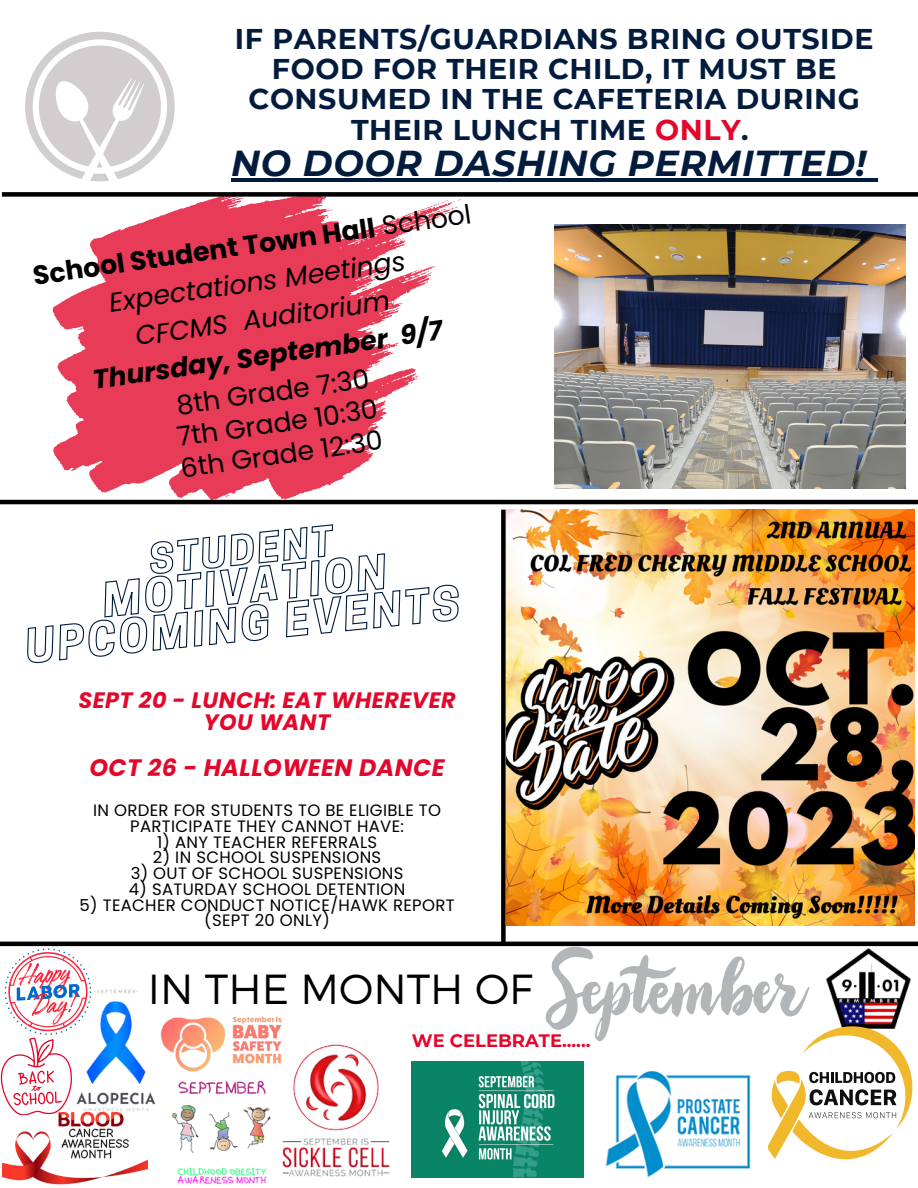
<style>
.page{position:relative;width:918px;height:1188px;background:#fff}
.page>*{position:absolute;margin:0;border:0;box-sizing:border-box;transform-origin:0 0}
.t1{font:300 42px "Montserrat";color:#000}
.t2{font:italic 700 36px "Montserrat";letter-spacing:.02em;color:#031c3e}
.t3{font:700 28.5px/30.3px "Montserrat";letter-spacing:.02em;color:#031c3e;text-align:center}
.t4{font:700 26.7px/37px "Poppins";color:#000;text-align:center}
.t5{font:26.7px "Poppins";color:#000}
.t6{font:italic 700 26.7px "Poppins";color:#000}
.t7{font:italic 26.7px "Poppins";color:#000}
.t8{font:italic 700 23.85px "Poppins";letter-spacing:.02em;color:#e3072b}
.t9{font:italic 700 22.35px/21.3px "Poppins";letter-spacing:.02em;color:#e3072b;text-align:center}
.t10{font:700 18px "Montserrat";color:#e3072b}
.t11{font:16.5px/15.8px "Poppins";letter-spacing:.02em;color:#000;text-align:center}
.s1{color:#e3072b}
.s2{font-weight:400}
.s3{font-weight:400;font-style:italic}
</style>
<div class="page">
<img style="left:554px;top:225px;width:351px;height:263px">
<svg style="left:53px;top:197px;width:399px;height:303px;fill:#e83b57"></svg>
<svg style="left:375px;top:400px;width:8px;height:10px"></svg>
<svg style="left:427px;top:199px;width:34px;height:25px"></svg>
<svg style="left:417px;top:269px;width:12px;height:6px"></svg>
<svg style="left:361px;top:265px;width:30px;height:26px"></svg>
<svg style="left:375px;top:360px;width:8px;height:6px"></svg>
<hr style="left:0;top:500px;width:918px;height:4px;background:#000">
<hr style="left:0;top:942px;width:918px;height:4px;background:#000">
<div style="left:2px;top:192px;width:916px;height:5px;background:#000"></div>
<svg style="left:25px;top:32px;width:150px;height:149px"></svg>
<svg style="left:0;top:948px;width:91px;height:139px"></svg>
<div style="left:501px;top:510px;width:5px;height:434px;background:#000"></div>
<img style="left:506px;top:510px;width:409px;height:415px">
<svg style="left:545px;top:946px;width:369px;height:232px"></svg>
<img style="left:48px;top:988px;width:113px;height:123px">
<img style="left:2px;top:1071px;width:145px;height:114px">
<img style="left:172px;top:1081px;width:99px;height:103px">
<img style="left:161px;top:1016px;width:121px;height:56px">
<img style="left:282px;top:1044px;width:108px;height:133px">
<img style="left:412px;top:1061px;width:172px;height:116px">
<img style="left:593px;top:1065px;width:174px;height:113px">
<hr style="left:231px;top:178px;width:636px;height:3px;background:#031c3e">
<svg style="left:867px;top:178px;width:11px;height:3px"></svg>
<svg style="left:27px;top:524px;width:432px;height:140px"></svg>
<p class="t3" style="left:235px;top:23px;width:640px">IF PARENTS/GUARDIANS BRING OUTSIDE<br>FOOD FOR THEIR CHILD, IT MUST BE<br>CONSUMED IN THE CAFETERIA DURING<br>THEIR LUNCH TIME <span class="s1">ONLY</span>.</p>
<p class="t2" style="left:231px;top:141px;width:637px">NO DOOR DASHING PERMITTED!</p>
<p class="t4" style="left:31px;top:257px;width:444px;rotate:-8deg">School Student Town Hall <span class="s2">School<br></span><span class="s3">Expectations Meetings</span></p>
<p class="t7" style="left:133px;top:318px;width:258px;rotate:-8deg">CFCMS Auditorium</p>
<p class="t6" style="left:90px;top:361px;width:355px;rotate:-8deg">Thursday, September 9/7</p>
<p class="t5" style="left:174px;top:387px;width:196px;rotate:-8deg">8th Grade 7:30</p>
<p class="t5" style="left:174px;top:418px;width:204px;rotate:-8deg">7th Grade 10:30</p>
<p class="t5" style="left:178px;top:450px;width:205px;rotate:-8deg">6th Grade 12:30</p>
<p class="t9" style="left:78px;top:690px;width:379px">SEPT 20 - LUNCH: EAT WHEREVER<br>YOU WANT</p>
<p class="t8" style="left:89px;top:751px;width:357px">OCT 26 - HALLOWEEN DANCE</p>
<p class="t11" style="left:93px;top:803px;width:349px">IN ORDER FOR STUDENTS TO BE ELIGIBLE TO<br>PARTICIPATE THEY CANNOT HAVE:</p>
<p class="t11" style="left:157px;top:834px;width:222px">1) ANY TEACHER REFERRALS</p>
<p class="t11" style="left:153px;top:850px;width:230px">2) IN SCHOOL SUSPENSIONS</p>
<p class="t11" style="left:131px;top:866px;width:274px">3) OUT OF SCHOOL SUSPENSIONS</p>
<p class="t11" style="left:129px;top:881px;width:278px">4) SATURDAY SCHOOL DETENTION</p>
<p class="t11" style="left:80px;top:897px;width:377px">5) TEACHER CONDUCT NOTICE/HAWK REPORT (SEPT 20 ONLY)</p>
<p class="t1" style="left:148px;top:962px;width:387px">IN THE MONTH OF</p>
<p class="t10" style="left:412px;top:1029px;width:180px">WE CELEBRATE......</p>
</div>
